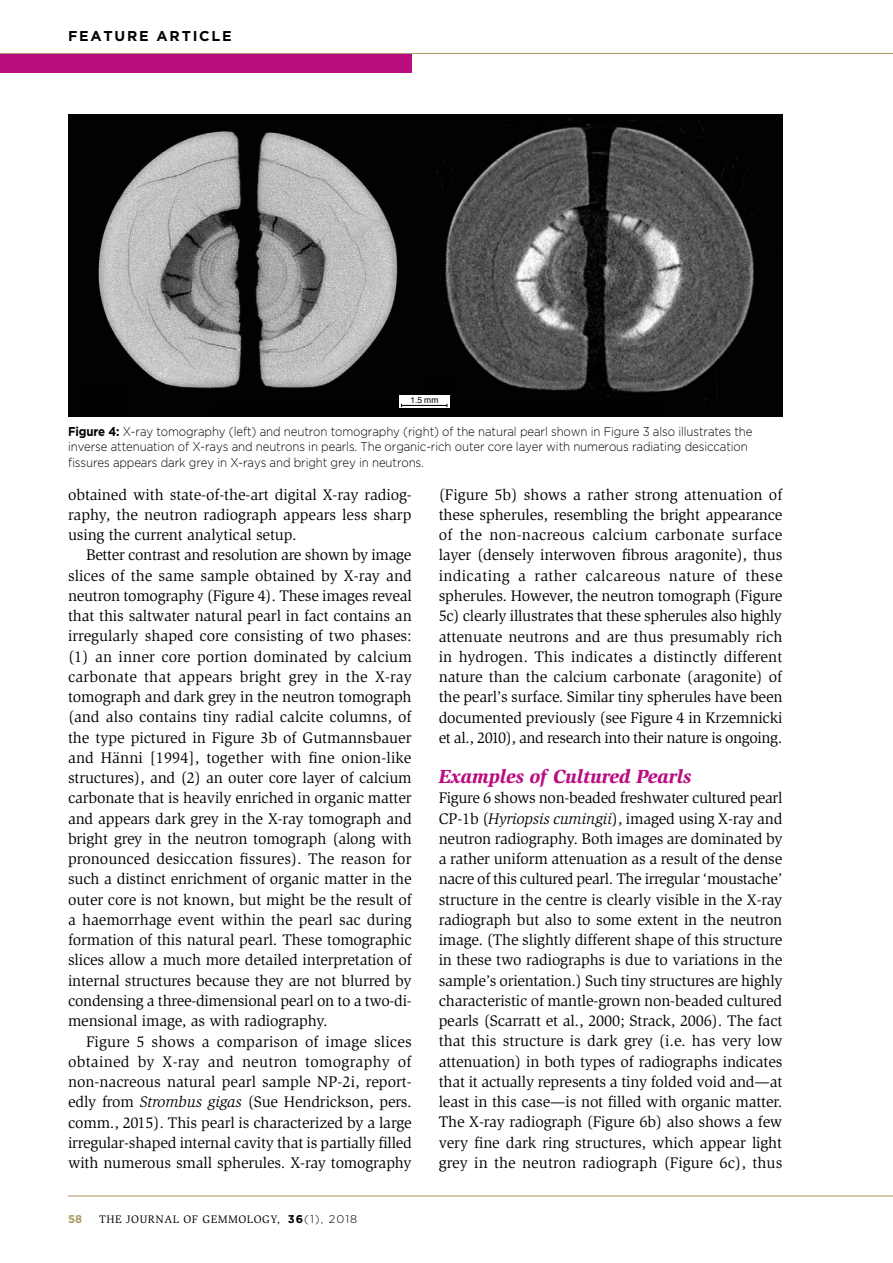
<style>
.page{position:relative;width:893px;height:1263px;background:#fff}
.page>*{position:absolute;margin:0;border:0;box-sizing:border-box;transform-origin:0 0}
.t1{font:italic 900 19.5px "Slimbach";letter-spacing:-.01em;color:#b90d80}
.t2{font:15.75px/20.2px "Slimbach";letter-spacing:-.01em;color:#000;text-align:justify}
.t3{font:700 14.25px "Gotham";letter-spacing:.125em;color:#000}
.t4{font:300 12.75px/15.8px "Gotham";letter-spacing:-.01em;color:#000;scale:.9 1}
.t5{font:11.25px "Slimbach";letter-spacing:.05em;color:#000}
.t6{font:700 11.25px "Gotham";color:#ae9a64}
.t7{font:8.55px "Helvetica";color:#000}
.s1{font-weight:700}
.s2{font-style:italic}
.s3{font-family:"Gotham";font-weight:700}
.s4{font-family:"Gotham";font-weight:300}
</style>
<div class="page">
<div style="left:0;top:54px;width:412px;height:18px;background:#b90d80"></div>
<hr style="left:0;top:53px;width:893px;height:1px;background:#ae9a64">
<hr style="left:68px;top:1195px;width:825px;height:1px;background:#ae9a64">
<img style="left:68px;top:115px;width:714px;height:301px">
<div style="left:399px;top:395px;width:51px;height:13px;background:#fff"></div>
<hr style="left:401px;top:405px;width:46px;height:1px;background:#000">
<p class="t3" style="left:68px;top:26px;width:165px">FEATURE ARTICLE</p>
<p class="t7" style="left:410px;top:393px;width:30px">1.5 mm</p>
<p class="t4" style="left:68px;top:423px;width:762px"><span class="s1">Figure 4:</span> X-ray tomography (left) and neutron tomography (right) of the natural pearl shown in Figure 3 also illustrates the inverse attenuation of X-rays and neutrons in pearls. The organic-rich outer core layer with numerous radiating desiccation fissures appears dark grey in X-rays and bright grey in neutrons.</p>
<p class="t2" style="left:68px;top:484px;width:345px">obtained with state-of-the-art digital X-ray radiog&shy;raphy, the neutron radiograph appears less sharp using the current analytical setup.</p>
<p class="t2" style="left:68px;top:545px;width:345px;text-indent:18px">Better contrast and resolution are shown by image slices of the same sample obtained by X-ray and neutron tomography (Figure 4). These images reveal that this saltwater natural pearl in fact contains an irregularly shaped core consisting of two phases: (1) an inner core portion dominated by calcium carbonate that appears bright grey in the X-ray tomograph and dark grey in the neutron tomograph (and also contains tiny radial calcite columns, of the type pictured in Figure 3b of Gutmannsbauer and Hänni [1994], together with fine onion-like structures), and (2) an outer core layer of calcium carbonate that is heavily enriched in organic matter and appears dark grey in the X-ray tomograph and bright grey in the neutron tomograph (along with pronounced desiccation fissures). The reason for such a distinct enrichment of organic matter in the outer core is not known, but might be the result of a haemorrhage event within the pearl sac during formation of this natural pearl. These tomographic slices allow a much more detailed interpretation of internal structures because they are not blurred by condensing a three-dimensional pearl on to a two-di&shy;mensional image, as with radiography.</p>
<p class="t2" style="left:68px;top:1031px;width:345px;text-indent:18px">Figure 5 shows a comparison of image slices obtained by X-ray and neutron tomography of non-nacreous natural pearl sample NP-2i, report&shy;edly from <span class="s2">Strombus gigas</span> (Sue Hendrickson, pers. comm., 2015). This pearl is characterized by a large irregular-shaped internal cavity that is partially filled with numerous small spherules. X-ray tomography</p>
<p class="t6" style="left:68px;top:1212px;width:16px">58</p>
<p class="t5" style="left:99px;top:1213px;width:260px">THE JOURNAL OF GEMMOLOGY, <span class="s3">36</span><span class="s4">(1), 2018</span></p>
<p class="t2" style="left:439px;top:484px;width:345px">(Figure 5b) shows a rather strong attenuation of these spherules, resembling the bright appearance of the non-nacreous calcium carbonate surface layer (densely interwoven fibrous aragonite), thus indicating a rather calcareous nature of these spherules. However, the neutron tomograph (Figure 5c) clearly illustrates that these spherules also highly attenuate neutrons and are thus presumably rich in hydrogen. This indicates a distinctly different nature than the calcium carbonate (aragonite) of the pearl’s surface. Similar tiny spherules have been documented previously (see Figure 4 in Krzemnicki et al., 2010), and research into their nature is ongoing.</p>
<p class="t1" style="left:439px;top:765px;width:254px">Examples of Cultured Pearls</p>
<p class="t2" style="left:439px;top:788px;width:345px">Figure 6 shows non-beaded freshwater cultured pearl CP-1b (<span class="s2">Hyriopsis cumingii</span>), imaged using X-ray and neutron radiography. Both images are dominated by a rather uniform attenuation as a result of the dense nacre of this cultured pearl. The irregular ‘moustache’ structure in the centre is clearly visible in the X-ray radiograph but also to some extent in the neutron image. (The slightly different shape of this structure in these two radiographs is due to variations in the sample’s orientation.) Such tiny structures are highly characteristic of mantle-grown non-beaded cultured pearls (Scarratt et al., 2000; Strack, 2006). The fact that this structure is dark grey (i.e. has very low attenuation) in both types of radiographs indicates that it actually represents a tiny folded void and—at least in this case—is not filled with organic matter.<br>The X-ray radiograph (Figure 6b) also shows a few very fine dark ring structures, which appear light grey in the neutron radiograph (Figure 6c), thus</p>
</div>
